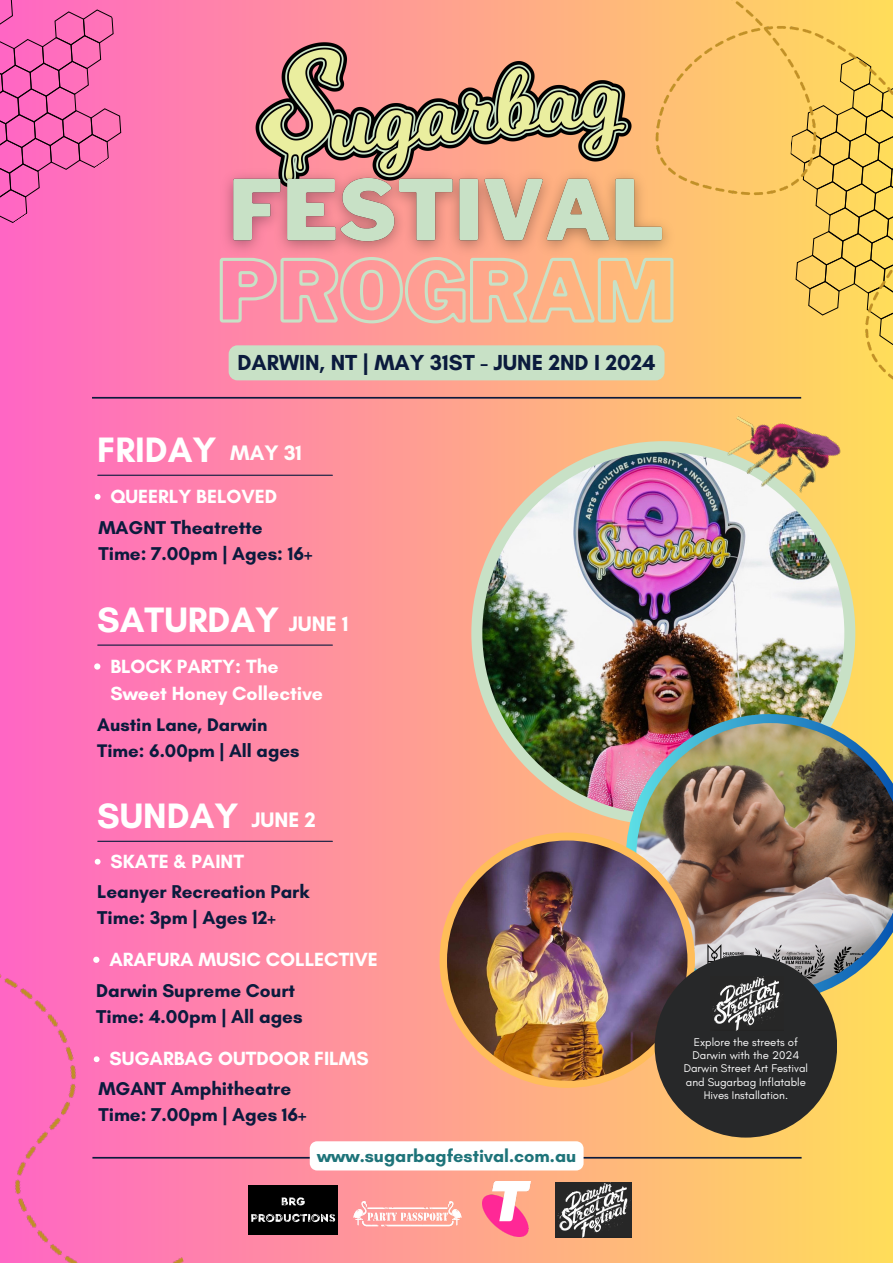
<style>
.page{position:relative;width:893px;height:1263px;background:#fff}
.page>*{position:absolute;margin:0;border:0;box-sizing:border-box;transform-origin:0 0}
.t1{font:700 35.92px "Glacial Indifference";color:#fff}
.t2{font:700 22.12px "Glacial Indifference";color:#0b1b3d}
.t3{font:700 21.38px "Glacial Indifference";color:#fff}
.t4{font:700 21.38px "Glacial Indifference";color:#fefefd}
.t5{font:700 19.42px/27px "Glacial Indifference";color:#fff}
.t6{font:700 18.9px/26.1px "Glacial Indifference";color:#0b1b3d}
.t7{font:700 18.52px/25.5px "Glacial Indifference";color:#0b1b3d}
.t8{font:700 18.15px "Glacial Indifference";color:#1e747a}
.t9{font:11.4px/13.4px "Glacial Indifference";color:#fff;text-align:center}
</style>
<div class="page">
<div style="left:0;top:0;width:893px;height:1263px;background:linear-gradient(to right,#ff66c4,#fddc5a)"></div>
<div style="left:471px;top:441px;width:384px;height:384px;background:#c8e1c6;border-radius:50%"></div>
<img style="left:482px;top:452px;width:362px;height:362px;border-radius:50%">
<svg style="left:0;top:0;width:129px;height:231px;background:#f168b2"></svg>
<hr style="left:92px;top:397px;width:709px;height:2px;background:#0b1b3d">
<img style="left:626px;top:714px;width:267px;height:288px">
<img style="left:636px;top:723px;width:257px;height:268px">
<div style="left:439px;top:832px;width:256px;height:256px;background:#ffbd59;border-radius:50%"></div>
<img style="left:447px;top:840px;width:240px;height:241px;border-radius:50%">
<hr style="left:98px;top:475px;width:234px;height:1px;background:#0b1b3d">
<img style="left:249px;top:1185px;width:88px;height:49px">
<img style="left:349px;top:1189px;width:117px;height:48px">
<img style="left:482px;top:1182px;width:48px;height:54px">
<img style="left:555px;top:1182px;width:76px;height:56px">
<div style="left:654px;top:955px;width:183px;height:182px;background:#272829;border-radius:50%"></div>
<hr style="left:98px;top:644px;width:234px;height:2px;background:#0b1b3d">
<img style="left:712px;top:977px;width:71px;height:54px">
<img style="left:247px;top:37px;width:318px;height:123px">
<svg style="left:218px;top:265px;width:347px;height:60px;background:#f2a9a0"></svg>
<img style="left:212px;top:160px;width:353px;height:105px">
<img style="left:565px;top:0;width:328px;height:397px">
<img style="left:0;top:916px;width:184px;height:347px">
<svg style="left:95px;top:859px;width:5px;height:5px"></svg>
<hr style="left:98px;top:841px;width:234px;height:1px;background:#0b1b3d">
<svg style="left:95px;top:494px;width:5px;height:6px"></svg>
<svg style="left:94px;top:663px;width:6px;height:7px"></svg>
<hr style="left:92px;top:1157px;width:709px;height:1px;background:#0b1b3d">
<svg style="left:310px;top:1141px;width:273px;height:29px"></svg>
<div style="left:229px;top:345px;width:435px;height:35px;background:#c8e1c6;border-radius:9px"></div>
<svg style="left:93px;top:957px;width:6px;height:6px"></svg>
<img style="left:708px;top:384px;width:143px;height:138px">
<h4 class="t2" style="left:237px;top:349px;width:420px">DARWIN, NT | MAY 31ST - JUNE 2ND I 2024</h4>
<p class="t1" style="left:97px;top:427px;width:121px">FRIDAY</p>
<p class="t4" style="left:230px;top:439px;width:73px">MAY 31</p>
<p class="t5" style="left:110px;top:482px;width:168px">QUEERLY BELOVED</p>
<h4 class="t6" style="left:98px;top:514px;width:215px">MAGNT Theatrette<br>Time: 7.00pm | Ages: 16+</h4>
<p class="t1" style="left:97px;top:598px;width:183px">SATURDAY</p>
<p class="t3" style="left:289px;top:611px;width:61px">JUNE 1</p>
<p class="t5" style="left:110px;top:653px;width:214px">BLOCK PARTY: The<br>Sweet Honey Collective</p>
<p class="t7" style="left:97px;top:712px;width:204px">Austin Lane, Darwin<br>Time: 6.00pm | All ages</p>
<h2 class="t1" style="left:97px;top:794px;width:143px">SUNDAY</h2>
<p class="t3" style="left:251px;top:807px;width:66px">JUNE 2</p>
<p class="t5" style="left:110px;top:847px;width:135px">SKATE &amp; PAINT</p>
<h4 class="t6" style="left:97px;top:878px;width:214px">Leanyer Recreation Park<br>Time: 3pm | Ages 12+</h4>
<h4 class="t5" style="left:109px;top:946px;width:270px">ARAFURA MUSIC COLLECTIVE</h4>
<p class="t6" style="left:96px;top:977px;width:208px">Darwin Supreme Court<br>Time: 4.00pm | All ages</p>
<h2 class="t5" style="left:109px;top:1045px;width:261px">SUGARBAG OUTDOOR FILMS</h2>
<p class="t6" style="left:98px;top:1075px;width:210px">MGANT Amphitheatre<br>Time: 7.00pm | Ages 16+</p>
<h4 class="t8" style="left:317px;top:1144px;width:261px">www.sugarbagfestival.com.au</h4>
<p class="t9" style="left:683px;top:1035px;width:126px">Explore the streets of<br>Darwin with the 2024<br>Darwin Street Art Festival and Sugarbag Inflatable<br>Hives Installation.</p>
</div>
